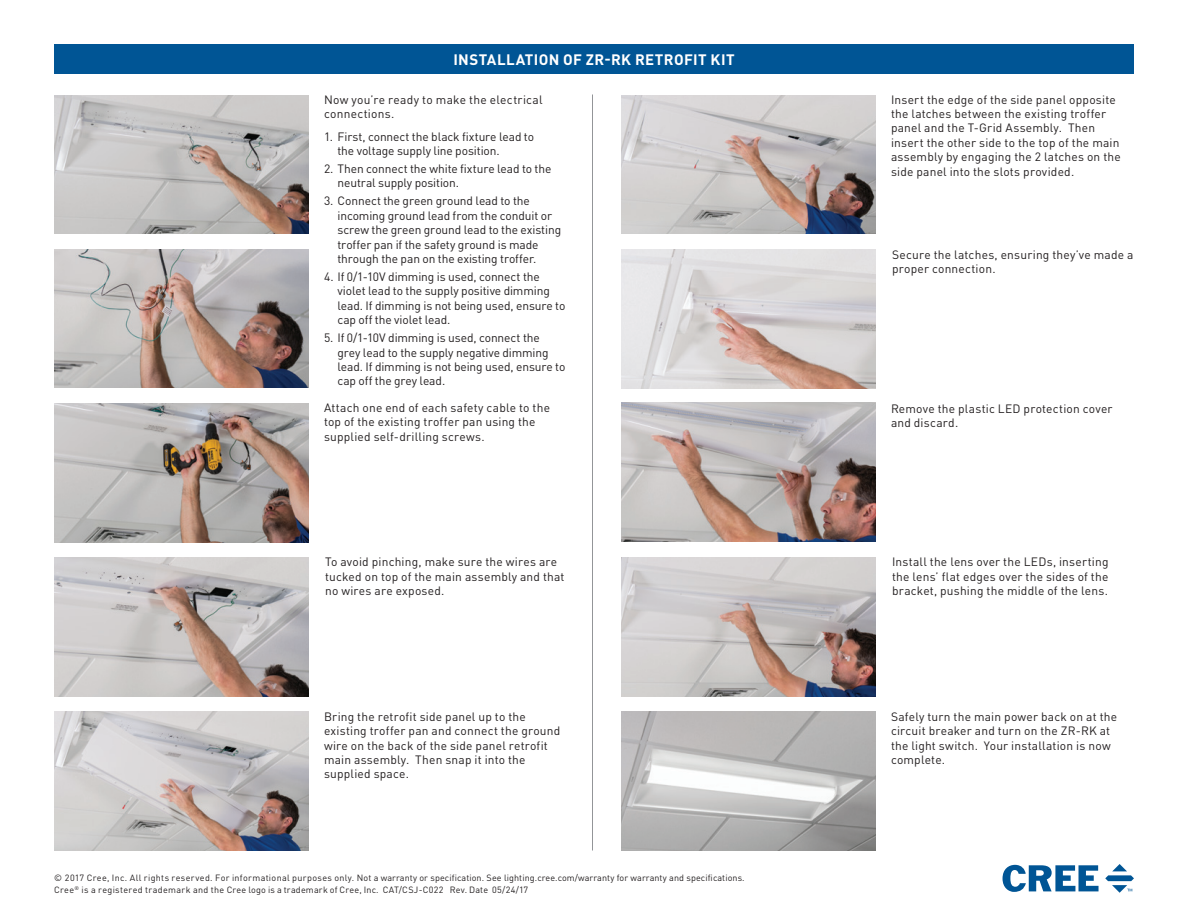
<style>
.page{position:relative;width:1188px;height:918px;background:#fff}
.page>*{position:absolute;margin:0;border:0;box-sizing:border-box;transform-origin:0 0}
.Blue_Header{font:700 15px "DINOT";letter-spacing:.025em;color:#fff}
.Blue_Header-2{font:12px/14.4px "DINOT";letter-spacing:.01em;color:#231f20}
.Blue_Header-3{font:12px/14.4px "DINOT";letter-spacing:-.01em;color:#231f20}
.t1{font:9px/12px "DINOT";letter-spacing:.02em;color:#231f20}
</style>
<div class="page">
<hr style="left:592px;top:94px;width:1px;height:756px;background:#939598">
<div style="left:54px;top:44px;width:1080px;height:29px;background:#005595"></div>
<img style="left:621px;top:95px;width:255px;height:139px">
<img style="left:621px;top:403px;width:255px;height:139px">
<img style="left:621px;top:250px;width:255px;height:138px">
<img style="left:621px;top:558px;width:255px;height:138px">
<img style="left:54px;top:95px;width:255px;height:139px">
<img style="left:54px;top:403px;width:255px;height:139px">
<img style="left:54px;top:712px;width:255px;height:138px">
<img style="left:54px;top:558px;width:255px;height:138px">
<img style="left:621px;top:712px;width:255px;height:138px">
<svg style="left:1003px;top:865px;width:96px;height:27px"></svg>
<svg style="left:1105px;top:864px;width:29px;height:29px"></svg>
<img style="left:54px;top:249px;width:255px;height:139px">
<p class="Blue_Header" style="left:453px;top:50px;width:283px">INSTALLATION OF ZR-RK RETROFIT KIT</p>
<p class="Blue_Header-2" style="left:324px;top:92px;width:220px">Now you’re ready to make the electrical connections.</p>
<p class="Blue_Header-3" style="left:338px;top:129px;width:198px;text-indent:-14px">1. First, connect the black fixture lead to the voltage supply line position.</p>
<p class="Blue_Header-3" style="left:324px;top:161px;width:229px">2. Then connect the white fixture lead to the</p>
<p class="Blue_Header-3" style="left:338px;top:176px;width:123px">neutral supply position.</p>
<p class="Blue_Header-3" style="left:338px;top:194px;width:216px;text-indent:-14px">3. Connect the green ground lead to the incoming ground lead from the conduit or</p>
<p class="Blue_Header-3" style="left:338px;top:222px;width:225px">screw the green ground lead to the existing troffer pan if the safety ground is made through the pan on the existing troffer.</p>
<p class="Blue_Header-3" style="left:338px;top:269px;width:229px;text-indent:-14px">4. If 0/1-10V dimming is used, connect the violet lead to the supply positive dimming lead. If dimming is not being used, ensure to cap off the violet lead.</p>
<p class="Blue_Header-3" style="left:338px;top:330px;width:229px;text-indent:-14px">5. If 0/1-10V dimming is used, connect the grey lead to the supply negative dimming lead. If dimming is not being used, ensure to cap off the grey lead.</p>
<p class="Blue_Header-2" style="left:324px;top:400px;width:228px">Attach one end of each safety cable to the top of the existing troffer pan using the supplied self-drilling screws.</p>
<p class="Blue_Header-2" style="left:325px;top:555px;width:241px">To avoid pinching, make sure the wires are tucked on top of the main assembly and that no wires are exposed.</p>
<p class="Blue_Header-2" style="left:891px;top:92px;width:231px">Insert the edge of the side panel opposite the latches between the existing troffer panel and the T-Grid Assembly. Then insert the other side to the top of the main assembly by engaging the 2 latches on the side panel into the slots provided.</p>
<p class="Blue_Header-2" style="left:892px;top:247px;width:243px">Secure the latches, ensuring they’ve made a proper connection.</p>
<p class="Blue_Header-2" style="left:891px;top:401px;width:223px">Remove the plastic LED protection cover and discard.</p>
<p class="Blue_Header-2" style="left:892px;top:555px;width:218px;text-align:justify">Install the lens over the LEDs, inserting the lens’ flat edges over the sides of the bracket, pushing the middle of the lens.</p>
<p class="Blue_Header-2" style="left:324px;top:709px;width:238px">Bring the retrofit side panel up to the existing troffer pan and connect the ground wire on the back of the side panel retrofit main assembly. Then snap it into the supplied space.</p>
<p class="Blue_Header-2" style="left:891px;top:709px;width:228px">Safely turn the main power back on at the circuit breaker and turn on the ZR-RK at the light switch. Your installation is now complete.</p>
<p class="t1" style="left:54px;top:871px;width:692px">© 2017 Cree, Inc. All rights reserved. For informational purposes only. Not a warranty or specification. See lighting.cree.com/warranty for warranty and specifications.<br>Cree<sup>®</sup> is a registered trademark and the Cree logo is a trademark of Cree, Inc. CAT/CSJ-C022 Rev. Date 05/24/17</p>
</div>
